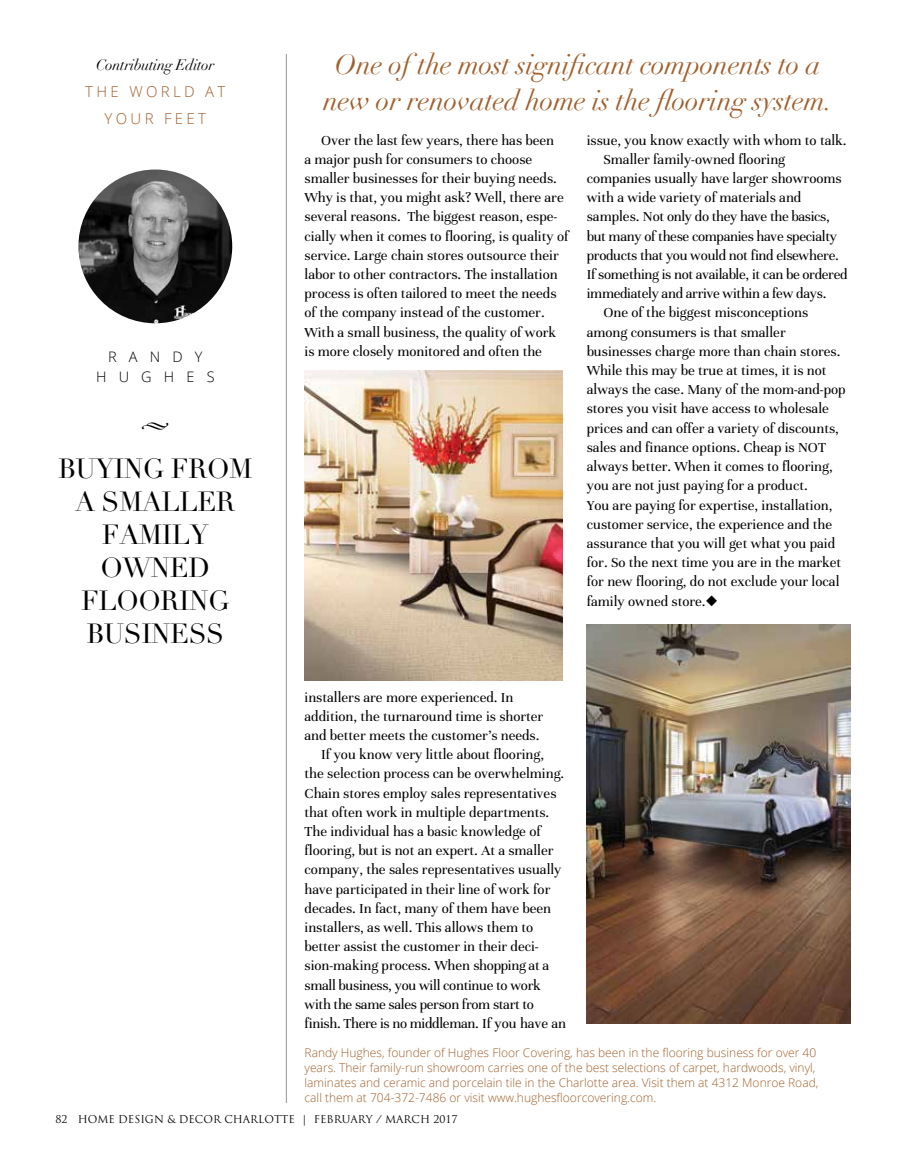
<style>
.page{position:relative;width:905px;height:1168px;background:#fff}
.page>*{position:absolute;margin:0;border:0;box-sizing:border-box;transform-origin:0 0}
.t1{font:italic 27.9px/36px "Didot";letter-spacing:-.01em;color:#a15f2b;text-align:center}
.t2{font:27px "Didot";letter-spacing:-.02em;color:#000}
.t3{font:15px/19.2px "Unna";color:#000}
.t4{font:15px "Unna";letter-spacing:-.02em;color:#000}
.t5{font:italic 15px "Didot";letter-spacing:-.02em;color:#000}
.t6{font:300 15px/27px "Open Sans";letter-spacing:.22em;color:#a15f2b;text-align:center}
.t7{font:300 14.55px/20px "Open Sans";letter-spacing:.84em;color:#000}
.t8{font:300 12px/15px "Open Sans";color:#a15f2b}
.t9{font:10.5px "Trajan Pro";color:#000}
</style>
<div class="page">
<hr style="left:286px;top:54px;width:1px;height:1049px;background:#939598">
<img style="left:78px;top:169px;width:154px;height:154px;border-radius:77px">
<img style="left:304px;top:371px;width:258px;height:309px">
<img style="left:586px;top:624px;width:264px;height:400px">
<p class="t5" style="left:96px;top:56px;width:120px">Contributing Editor</p>
<p class="t6" style="left:85px;top:78px;width:139px">The World At<br>Your Feet</p>
<p class="t7" style="left:108px;top:346px;width:15px">Ra</p>
<p class="t7" style="left:96px;top:346px;width:120px;text-indent:54px">ndy<br>H ughes</p>
<h2 class="t2" style="left:58px;top:452px;width:172px">BUYING FROM</h2>
<h2 class="t2" style="left:75px;top:485px;width:162px">A SMALLER</h2>
<h2 class="t2" style="left:102px;top:518px;width:108px">FAMILY</h2>
<h2 class="t2" style="left:100px;top:551px;width:111px">OWNED</h2>
<h2 class="t2" style="left:81px;top:584px;width:150px">FLOORING</h2>
<h2 class="t2" style="left:86px;top:617px;width:102px">BUS INESS</h2>
<h1 class="t1" style="left:323px;top:47px;width:511px">One of the most significant components to a new or renovated home is the flooring system.</h1>
<p class="t3" style="left:304px;top:130px;width:265px;text-indent:17px">Over the last few years, there has been<br>a major push for consumers to choose smaller businesses for their buying needs.<br>Why is that, you might ask? Well, there are several reasons. The biggest reason, espe&shy;cially when it comes to flooring, is quality of service. Large chain stores outsource their labor to other contractors. The installation process is often tailored to meet the needs of the company instead of the customer.<br>With a small business, the quality of work is more closely monitored and often the</p>
<p class="t3" style="left:586px;top:130px;width:261px">issue, you know exactly with whom to talk.</p>
<p class="t3" style="left:603px;top:150px;width:183px">Smaller family-owned flooring</p>
<p class="t3" style="left:586px;top:169px;width:256px">companies usually have larger showrooms</p>
<p class="t3" style="left:586px;top:188px;width:216px">with a wide variety of materials and</p>
<p class="t4" style="left:586px;top:208px;width:245px">samples. Not only do they have the basics,</p>
<p class="t4" style="left:586px;top:227px;width:252px">but many of these companies have specialty</p>
<p class="t4" style="left:586px;top:247px;width:253px">products that you would not find elsewhere.</p>
<p class="t4" style="left:586px;top:266px;width:262px">If something is not available, it can be ordered</p>
<p class="t4" style="left:586px;top:285px;width:241px">immediately and arrive within a few days.</p>
<p class="t3" style="left:603px;top:303px;width:206px">One of the biggest misconceptions</p>
<p class="t3" style="left:586px;top:322px;width:200px">among consumers is that smaller</p>
<p class="t3" style="left:586px;top:342px;width:255px">businesses charge more than chain stores.</p>
<p class="t3" style="left:586px;top:361px;width:241px">While this may be true at times, it is not</p>
<p class="t3" style="left:586px;top:380px;width:260px">always the case. Many of the mom-and-pop</p>
<p class="t3" style="left:586px;top:399px;width:243px">stores you visit have access to wholesale</p>
<p class="t3" style="left:586px;top:418px;width:254px">prices and can offer a variety of discounts,</p>
<p class="t3" style="left:586px;top:438px;width:241px">sales and finance options. Cheap is NOT</p>
<p class="t3" style="left:586px;top:457px;width:247px">always better. When it comes to flooring,</p>
<p class="t3" style="left:586px;top:476px;width:223px">you are not just paying for a product.</p>
<p class="t3" style="left:586px;top:495px;width:247px">You are paying for expertise, installation,</p>
<p class="t3" style="left:586px;top:514px;width:247px">customer service, the experience and the</p>
<p class="t3" style="left:586px;top:534px;width:250px">assurance that you will get what you paid</p>
<p class="t3" style="left:586px;top:553px;width:256px">for. So the next time you are in the market</p>
<p class="t3" style="left:586px;top:572px;width:254px">for new flooring, do not exclude your local</p>
<p class="t3" style="left:586px;top:591px;width:132px">family owned store.◆</p>
<p class="t3" style="left:304px;top:687px;width:210px">installers are more experienced. In</p>
<p class="t3" style="left:304px;top:706px;width:240px">addition, the turnaround time is shorter</p>
<p class="t3" style="left:304px;top:726px;width:236px">and better meets the customer’s needs.</p>
<p class="t3" style="left:321px;top:745px;width:224px">If you know very little about flooring,</p>
<p class="t3" style="left:304px;top:764px;width:261px">the selection process can be overwhelming.</p>
<p class="t3" style="left:304px;top:783px;width:253px">Chain stores employ sales representatives</p>
<p class="t3" style="left:304px;top:802px;width:246px">that often work in multiple departments.</p>
<p class="t3" style="left:304px;top:822px;width:238px">The individual has a basic knowledge of</p>
<p class="t3" style="left:304px;top:841px;width:250px">flooring, but is not an expert. At a smaller</p>
<p class="t3" style="left:304px;top:860px;width:258px">company, the sales representatives usually</p>
<p class="t3" style="left:304px;top:879px;width:247px">have participated in their line of work for</p>
<p class="t3" style="left:304px;top:898px;width:248px">decades. In fact, many of them have been</p>
<p class="t3" style="left:304px;top:918px;width:230px">installers, as well. This allows them to</p>
<p class="t3" style="left:304px;top:937px;width:236px">better assist the customer in their deci-</p>
<p class="t3" style="left:304px;top:956px;width:246px">sion-making process. When shopping at a</p>
<p class="t4" style="left:304px;top:976px;width:238px">small business, you will continue to work</p>
<p class="t4" style="left:304px;top:995px;width:231px">with the same sales person from start to</p>
<p class="t4" style="left:304px;top:1015px;width:263px">finish. There is no middleman. If you have an</p>
<p class="t8" style="left:304px;top:1045px;width:515px">Randy Hughes, founder of Hughes Floor Covering, has been in the flooring business for over 40 years. Their family-run showroom carries one of the best selections of carpet, hardwoods, vinyl, laminates and ceramic and porcelain tile in the Charlotte area. Visit them at 4312 Monroe Road, call them at 704-372-7486 or visit www.hughesfloorcovering.com.</p>
<p class="t9" style="left:56px;top:1113px;width:403px">82 HOME DESIGN &amp; DECOR CHARLOTTE | FEBRUARY / MARCH 2017</p>
</div>
